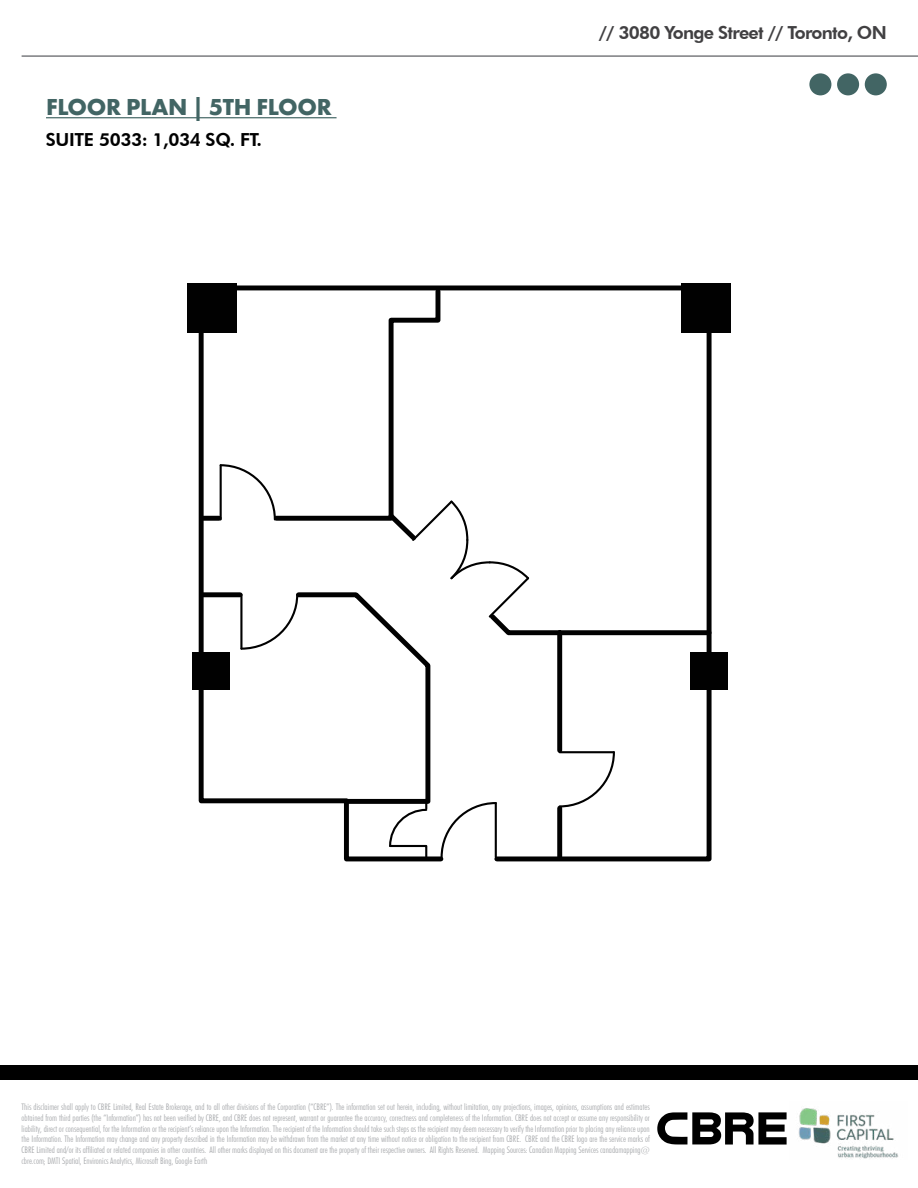
<style>
.page{position:relative;width:918px;height:1188px;background:#fff}
.page>*{position:absolute;margin:0;border:0;box-sizing:border-box;transform-origin:0 0}
.t1{font:700 24px "Futura PT";letter-spacing:-.01em;color:#426564}
.t2{font:800 18px "Futura BT";letter-spacing:-.04em;color:#414042}
.t3{font:800 18px "Futura BT";letter-spacing:-.02em;color:#000}
.t4{font:300 condensed 9px/10.8px "Futura BT";color:#a7a9ac;text-align:justify}
</style>
<div class="page">
<div style="left:0;top:1065px;width:918px;height:15px;background:#000"></div>
<img style="left:798px;top:1108px;width:101px;height:51px">
<hr style="left:22px;top:55px;width:896px;height:2px;background:#7b7c7f">
<div style="left:809px;top:73px;width:22px;height:22px;background:#426564;border-radius:50%"></div>
<div style="left:837px;top:73px;width:22px;height:22px;background:#426564;border-radius:50%"></div>
<div style="left:865px;top:73px;width:22px;height:22px;background:#426564;border-radius:50%"></div>
<hr style="left:46px;top:117px;width:291px;height:1px;background:#426564">
<div style="left:187px;top:283px;width:50px;height:50px;background:#010101"></div>
<div style="left:681px;top:283px;width:50px;height:50px;background:#010101"></div>
<div style="left:192px;top:652px;width:37px;height:37px;background:#010101"></div>
<div style="left:691px;top:652px;width:37px;height:37px;background:#010101"></div>
<svg style="left:196px;top:285px;width:514px;height:577px"></svg>
<div style="left:203px;top:592px;width:37px;height:5px;background:#010101"></div>
<div style="left:203px;top:516px;width:16px;height:5px;background:#010101"></div>
<svg style="left:219px;top:286px;width:495px;height:575px"></svg>
<svg style="left:657px;top:1112px;width:130px;height:33px"></svg>
<h1 class="t1" style="left:46px;top:92px;width:287px">FLOOR PLAN | 5TH FLOOR</h1>
<h2 class="t3" style="left:46px;top:128px;width:218px">SUITE 5033: 1,034 SQ. FT.</h2>
<h2 class="t2" style="left:599px;top:21px;width:289px">// 3080 Yonge Street // Toronto, ON</h2>
<p class="t4" style="left:22px;top:1101px;width:630px">This disclaimer shall apply to CBRE Limited, Real Estate Brokerage, and to all other divisions of the Corporation (“CBRE”). The information set out herein, including, without limitation, any projections, images, opinions, assumptions and estimates obtained from third parties (the “Information”) has not been verified by CBRE, and CBRE does not represent, warrant or guarantee the accuracy, correctness and completeness of the Information. CBRE does not accept or assume any responsibility or liability, direct or consequential, for the Information or the recipient’s reliance upon the Information. The recipient of the Information should take such steps as the recipient may deem necessary to verify the Information prior to placing any reliance upon the Information. The Information may change and any property described in the Information may be withdrawn from the market at any time without notice or obligation to the recipient from CBRE. CBRE and the CBRE logo are the service marks of CBRE Limited and/or its affiliated or related companies in other countries. All other marks displayed on this document are the property of their respective owners. All Rights Reserved. Mapping Sources: Canadian Mapping Services canadamapping@ cbre.com; DMTI Spatial, Environics Analytics, Microsoft Bing, Google Earth</p>
</div>
